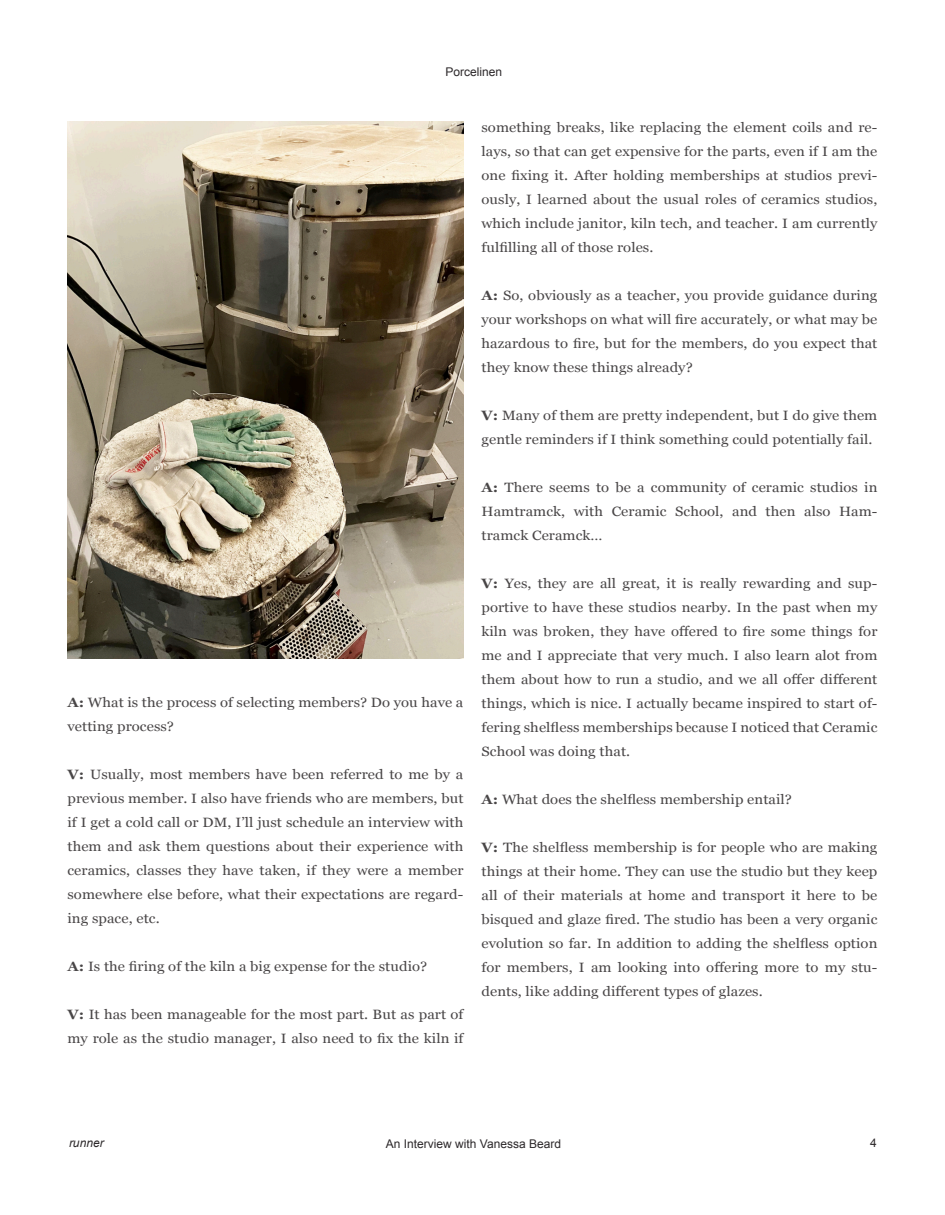
<style>
.page{position:relative;width:945px;height:1215px;background:#fff}
.page>*{position:absolute;margin:0;border:0;box-sizing:border-box;transform-origin:0 0}
.t1{font:13.5px/24px "Georgia";letter-spacing:.005em;color:#494647;text-align:justify;scale:1.1 1}
.t2{font:12px "Arial";color:#2c282a}
.t3{font:italic 12px "Arial";color:#2c282a}
.s1{font-weight:700}
</style>
<div class="page">
<img style="left:68px;top:122px;width:396px;height:536px">
<p class="t2" style="left:445px;top:64px;width:58px">Porcelinen</p>
<p class="t1" style="left:68px;top:690px;width:361px"><span class="s1">A:</span> What is the process of selecting members? Do you have a vetting process?</p>
<p class="t1" style="left:68px;top:762px;width:362px"><span class="s1">V:</span> Usually, most members have been referred to me by a previous member. I also have friends who are members, but if I get a cold call or DM, I’ll just schedule an interview with them and ask them questions about their experience with ceramics, classes they have taken, if they were a member somewhere else before, what their expectations are regard&shy;ing space, etc.</p>
<p class="t1" style="left:68px;top:954px;width:329px"><span class="s1">A:</span> Is the firing of the kiln a big expense for the studio?</p>
<p class="t1" style="left:68px;top:1002px;width:361px"><span class="s1">V:</span> It has been manageable for the most part. But as part of my role as the studio manager, I also need to fix the kiln if</p>
<p class="t1" style="left:482px;top:114px;width:361px">something breaks, like replacing the element coils and re&shy;lays, so that can get expensive for the parts, even if I am the one fixing it. After holding memberships at studios previ&shy;ously, I learned about the usual roles of ceramics studios, which include janitor, kiln tech, and teacher. I am currently fulfilling all of those roles.</p>
<p class="t1" style="left:482px;top:282px;width:361px"><span class="s1">A:</span> So, obviously as a teacher, you provide guidance during your workshops on what will fire accurately, or what may be hazardous to fire, but for the members, do you expect that they know these things already?</p>
<p class="t1" style="left:482px;top:402px;width:361px"><span class="s1">V:</span> Many of them are pretty independent, but I do give them gentle reminders if I think something could potentially fail.</p>
<p class="t1" style="left:482px;top:474px;width:361px"><span class="s1">A:</span> There seems to be a community of ceramic studios in Hamtramck, with Ceramic School, and then also Ham&shy;tramck Ceramck…</p>
<p class="t1" style="left:482px;top:570px;width:361px"><span class="s1">V:</span> Yes, they are all great, it is really rewarding and sup&shy;portive to have these studios nearby. In the past when my kiln was broken, they have offered to fire some things for me and I appreciate that very much. I also learn alot from them about how to run a studio, and we all offer different things, which is nice. I actually became inspired to start of&shy;fering shelfless memberships because I noticed that Ceramic School was doing that.</p>
<p class="t1" style="left:482px;top:786px;width:284px"><span class="s1">A:</span> What does the shelfless membership entail?</p>
<p class="t1" style="left:482px;top:834px;width:361px"><span class="s1">V:</span> The shelfless membership is for people who are making things at their home. They can use the studio but they keep all of their materials at home and transport it here to be bisqued and glaze fired. The studio has been a very organic evolution so far. In addition to adding the shelfless option for members, I am looking into offering more to my stu&shy;dents, like adding different types of glazes.</p>
<p class="t3" style="left:69px;top:1135px;width:36px">runner</p>
<p class="t2" style="left:870px;top:1135px;width:8px">4</p>
<p class="t2" style="left:386px;top:1136px;width:177px">An Interview with Vanessa Beard</p>
</div>
